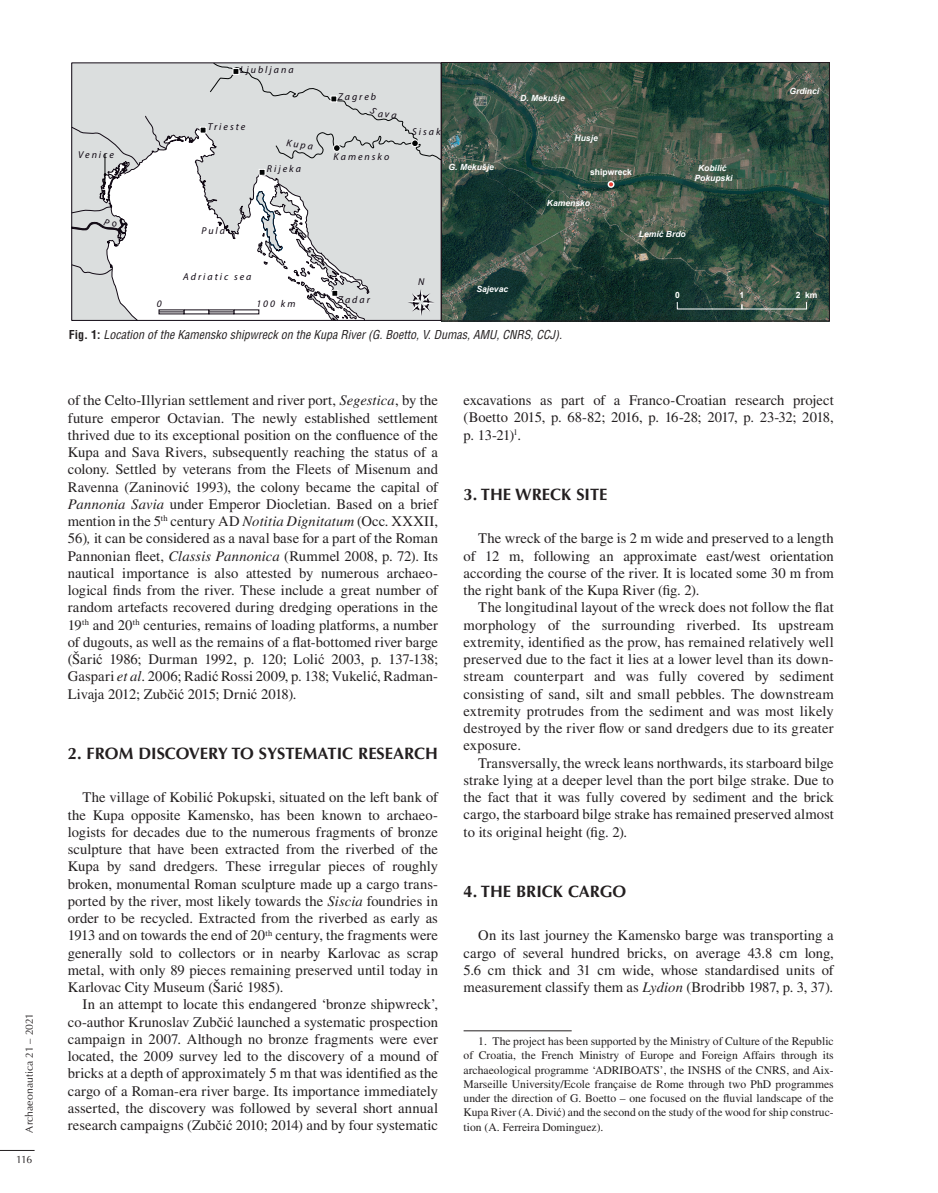
<style>
.page{position:relative;width:938px;height:1193px;background:#fff}
.page>*{position:absolute;margin:0;border:0;box-sizing:border-box;transform-origin:0 0}
.t1{font:700 16.5px "Optima LT Std";color:#231f20}
.t2{font:14.7px/17.2px "Times LT Std";color:#231f20;text-align:justify}
.t3{font:italic condensed 12px "Helvetica LT Std";color:#231f20}
.t4{font:11.7px/14.2px "Times LT Std";color:#231f20;text-align:justify}
.t5{font:10.5px "Optima LT Std";letter-spacing:-.005em;color:#231f20}
.t6{font:italic 9.9px "Myriad Pro";letter-spacing:.2em;color:#100813}
.t7{font:italic 700 8.55px/10.2px "Arial";color:#fff;text-align:center}
.t8{font:700 8.55px "Arial";color:#fff}
.s1{font-weight:700;font-style:normal}
.s2{font-style:italic}
.s3{font-family:"Times New Roman"}
</style>
<div class="page">
<hr style="left:0;top:1149px;width:35px;height:1px;background:#231f20">
<hr style="left:463px;top:1030px;width:108px;height:1px;background:#231f20">
<div style="left:72px;top:63px;width:8px;height:257px;background:#dbdede"></div>
<div style="left:80px;top:64px;width:359px;height:255px;background:#dbdede"></div>
<svg style="left:73px;top:264px;width:26px;height:11px"></svg>
<svg style="left:145px;top:115px;width:38px;height:13px"></svg>
<svg style="left:99px;top:128px;width:270px;height:191px"></svg>
<div style="left:218px;top:231px;width:6px;height:7px;border:1px solid #fff;border-radius:50%"></div>
<svg style="left:202px;top:222px;width:21px;height:17px"></svg>
<svg style="left:186px;top:168px;width:10px;height:9px"></svg>
<svg style="left:407px;top:289px;width:27px;height:27px"></svg>
<svg style="left:184px;top:310px;width:25px;height:4px"></svg>
<svg style="left:159px;top:311px;width:25px;height:1px"></svg>
<svg style="left:234px;top:310px;width:25px;height:4px"></svg>
<svg style="left:209px;top:311px;width:25px;height:1px"></svg>
<svg style="left:256px;top:184px;width:100px;height:137px"></svg>
<div style="left:331px;top:290px;width:7px;height:6px;border:1px solid #fff"></div>
<div style="left:259px;top:169px;width:6px;height:7px;border:1px solid #fff"></div>
<svg style="left:71px;top:127px;width:68px;height:86px"></svg>
<img style="left:443px;top:64px;width:384px;height:255px">
<svg style="left:676px;top:302px;width:131px;height:8px"></svg>
<div style="left:441px;top:62px;width:388px;height:259px;border:1px solid #22171d"></div>
<div style="left:607px;top:181px;width:7px;height:7px;border:1px solid #fff;border-radius:50%"></div>
<svg style="left:200px;top:62px;width:242px;height:98px;background:#d2d5d5"></svg>
<svg style="left:71px;top:219px;width:56px;height:15px"></svg>
<p class="t5" style="left:23px;top:1132px;width:121px;rotate:-90deg">Archaeonautica 21 – 2021</p>
<p class="t5" style="left:16px;top:1152px;width:17px">116</p>
<p class="t6" style="left:240px;top:63px;width:55px">Ljubljana</p>
<p class="t6" style="left:208px;top:121px;width:39px">Trieste</p>
<p class="t6" style="left:338px;top:91px;width:40px">Zagreb</p>
<p class="t6" style="left:287px;top:137px;width:28px;rotate:7deg">Kupa</p>
<p class="t6" style="left:78px;top:149px;width:37px">Venice</p>
<p class="t6" style="left:333px;top:150px;width:57px">Kamensko</p>
<p class="t6" style="left:267px;top:163px;width:36px">Rijeka</p>
<p class="t6" style="left:201px;top:225px;width:25px">Pula</p>
<p class="t6" style="left:183px;top:270px;width:70px">Adriatic sea</p>
<p class="t6" style="left:157px;top:298px;width:6px">0</p>
<p class="t6" style="left:256px;top:298px;width:41px">100 km</p>
<p class="t6" style="left:338px;top:293px;width:33px">Zadar</p>
<p class="t6" style="left:412px;top:126px;width:30px">Sisak</p>
<p class="t7" style="left:448px;top:162px;width:47px">G. Mekušje</p>
<p class="t7" style="left:520px;top:93px;width:46px">D. Mekušje</p>
<p class="t7" style="left:574px;top:133px;width:25px">Husje</p>
<p class="t8" style="left:590px;top:167px;width:43px">shipwreck</p>
<p class="t7" style="left:547px;top:199px;width:45px">Kamensko</p>
<p class="t7" style="left:694px;top:163px;width:39px">Kobilić<br>Pokupski</p>
<p class="t7" style="left:638px;top:230px;width:49px">Lemić Brdo</p>
<p class="t7" style="left:789px;top:86px;width:31px">Grdinci</p>
<p class="t6" style="left:418px;top:276px;width:8px">N</p>
<p class="t7" style="left:476px;top:284px;width:33px">Sajevac</p>
<p class="t8" style="left:675px;top:289px;width:6px">0</p>
<p class="t8" style="left:739px;top:289px;width:6px">1</p>
<p class="t8" style="left:795px;top:289px;width:23px">2 km</p>
<p class="t3" style="left:69px;top:327px;width:494px"><span class="s1">Fig. 1:</span> Location of the Kamensko shipwreck on the Kupa River (G. Boetto, V. Dumas, AMU, CNRS, CCJ).</p>
<p class="t2" style="left:68px;top:391px;width:372px;text-align:left">of the Celto-Illyrian settlement and river port, <span class="s2">Segestica</span>, by the future emperor Octavian. The newly established settlement thrived due to its exceptional position on the confluence of the Kupa and Sava Rivers, subsequently reaching the status of a colony. Settled by veterans from the Fleets of Misenum and Ravenna (Zaninovi<span class="s3">ć</span> 1993), the colony became the capital of <span class="s2">Pannonia Savia</span> under Emperor Diocletian. Based on a brief mention in the 5<sup>th</sup> century AD <span class="s2">Notitia Dignitatum</span> (Occ. XXXII, 56)<span class="s2">,</span> it can be considered as a naval base for a part of the Roman Pannonian fleet, <span class="s2">Classis Pannonica</span> (Rummel 2008, p. 72). Its nautical importance is also attested by numerous archaeo&shy;logical finds from the river. These include a great number of random artefacts recovered during dredging operations in the 19<sup>th</sup> and 20<sup>th</sup> centuries, remains of loading platforms, a number of dugouts, as well as the remains of a flat-bottomed river barge (Šari<span class="s3">ć</span> 1986; Durman 1992, p. 120; Loli<span class="s3">ć</span> 2003, p. 137‑138; Gaspari <span class="s2">et al</span>. 2006; Radi<span class="s3">ć</span> Rossi 2009, p. 138; Vukeli<span class="s3">ć</span>, Radman-Livaja 2012; Zub<span class="s3">č</span>i<span class="s3">ć</span> 2015; Drni<span class="s3">ć</span> 2018).</p>
<p class="t1" style="left:68px;top:743px;width:371px">2. FROM DISCOVERY TO SYSTEMATIC RESEARCH</p>
<p class="t2" style="left:68px;top:788px;width:372px;text-align:left;text-indent:15px">The village of Kobili<span class="s3">ć</span> Pokupski, situated on the left bank of the Kupa opposite Kamensko, has been known to archaeo&shy;logists for decades due to the numerous fragments of bronze sculpture that have been extracted from the riverbed of the Kupa by sand dredgers. These irregular pieces of roughly broken, monumental Roman sculpture made up a cargo trans&shy;ported by the river, most likely towards the <span class="s2">Siscia</span> foundries in order to be recycled. Extracted from the riverbed as early as 1913 and on towards the end of 20<sup>th</sup> century, the fragments were generally sold to collectors or in nearby Karlovac as scrap metal, with only 89 pieces remaining preserved until today in Karlovac City Museum (Šari<span class="s3">ć</span> 1985).</p>
<p class="t2" style="left:68px;top:995px;width:372px;text-indent:15px">In an attempt to locate this endangered ‘bronze shipwreck’, co-author Krunoslav Zub<span class="s3">č</span>i<span class="s3">ć</span> launched a systematic prospection campaign in 2007. Although no bronze fragments were ever located, the 2009 survey led to the discovery of a mound of bricks at a depth of approximately 5 m that was identified as the cargo of a Roman-era river barge. Its importance immediately asserted, the discovery was followed by several short annual research campaigns (Zub<span class="s3">č</span>i<span class="s3">ć</span> 2010; 2014) and by four systematic</p>
<p class="t2" style="left:463px;top:391px;width:371px">excavations as part of a Franco-Croatian research project (Boetto 2015, p. 68‑82; 2016, p. 16‑28; 2017, p. 23‑32; 2018, p. 13‑21)<sup>1</sup>.</p>
<p class="t1" style="left:463px;top:485px;width:145px">3. THE WRECK SITE</p>
<p class="t2" style="left:463px;top:529px;width:371px;text-indent:15px">The wreck of the barge is 2 m wide and preserved to a length of 12 m, following an approximate east/west orientation according the course of the river. It is located some 30 m from the right bank of the Kupa River (fig. 2).</p>
<p class="t2" style="left:463px;top:598px;width:371px;text-indent:15px">The longitudinal layout of the wreck does not follow the flat morphology of the surrounding riverbed. Its upstream extremity, identified as the prow, has remained relatively well preserved due to the fact it lies at a lower level than its down&shy;stream counterpart and was fully covered by sediment consisting of sand, silt and small pebbles. The downstream extremity protrudes from the sediment and was most likely destroyed by the river flow or sand dredgers due to its greater exposure.</p>
<p class="t2" style="left:463px;top:754px;width:372px;text-indent:15px">Transversally, the wreck leans northwards, its starboard bilge strake lying at a deeper level than the port bilge strake. Due to the fact that it was fully covered by sediment and the brick cargo, the starboard bilge strake has remained preserved almost to its original height (fig. 2).</p>
<p class="t1" style="left:463px;top:881px;width:164px">4. THE BRICK CARGO</p>
<p class="t2" style="left:463px;top:926px;width:372px;text-indent:15px">On its last journey the Kamensko barge was transporting a cargo of several hundred bricks, on average 43.8 cm long, 5.6 cm thick and 31 cm wide, whose standardised units of measurement classify them as <span class="s2">Lydion</span> (Brodribb 1987, p. 3, 37)<span class="s2">.</span></p>
<p class="t4" style="left:463px;top:1033px;width:371px;text-indent:15px">1. The project has been supported by the Ministry of Culture of the Republic of Croatia, the French Ministry of Europe and Foreign Affairs through its archaeological programme ‘ADRIBOATS’, the INSHS of the CNRS, and Aix-Marseille University/Ecole française de Rome through two PhD programmes under the direction of G. Boetto – one focused on the fluvial landscape of the Kupa River (A. Divi<span class="s3">ć</span>) and the second on the study of the wood for ship construc&shy;tion (A. Ferreira Dominguez).</p>
</div>
